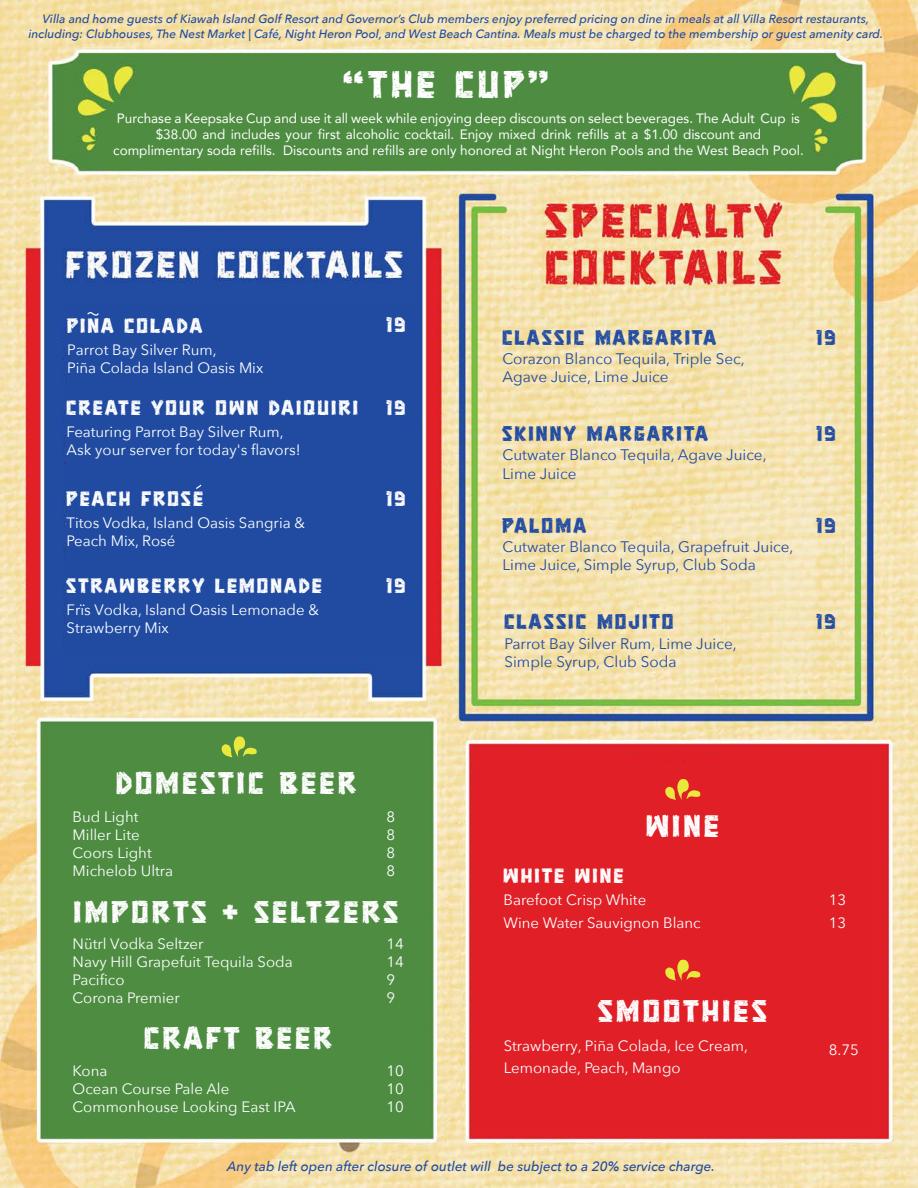
<style>
.page{position:relative;width:918px;height:1188px;background:#fff}
.page>*{position:absolute;margin:0;border:0;box-sizing:border-box;transform-origin:0 0}
.t1{font:39.15px "BEACHCLUB Grunge";letter-spacing:.1em;color:#fff}
.t2{font:31.8px "BEACHCLUB Grunge";letter-spacing:.1em;color:#fff}
.t3{font:21.45px "BEACHCLUB Grunge";letter-spacing:.1em;color:#214ba1}
.t4{font:21.15px "BEACHCLUB Grunge";letter-spacing:.1em;color:#fff}
.t5{font:15.3px/18.3px "Avenir Next";color:#214ba1}
.t6{font:15px/18px "Avenir Next";color:#fcffff}
.t7{font:13.5px/16.2px "Avenir";color:#fff;text-align:center}
.t8{font:italic 500 13.5px "Avenir Next";color:#214ba1}
.t9{font:italic 500 12px/14.4px "Avenir Next";color:#214ba1;text-align:center}
</style>
<div class="page">
<img style="left:0;top:0;width:918px;height:1188px">
<div style="left:66px;top:303px;width:347px;height:353px;background:#214ba1"></div>
<div style="left:49px;top:730px;width:377px;height:394px;background:#4e8c41"></div>
<div style="left:480px;top:762px;width:390px;height:367px;background:#e11f27"></div>
<div style="left:136px;top:61px;width:647px;height:97px;background:#4e8c41"></div>
<svg style="left:87px;top:312px;width:12px;height:4px"></svg>
<svg style="left:196px;top:484px;width:6px;height:5px"></svg>
<svg style="left:221px;top:736px;width:36px;height:22px"></svg>
<svg style="left:665px;top:779px;width:36px;height:21px"></svg>
<svg style="left:665px;top:959px;width:36px;height:22px"></svg>
<p class="t9" style="left:28px;top:11px;width:856px">Villa and home guests of Kiawah Island Golf Resort and Governor’s Club members enjoy preferred pricing on dine in meals at all Villa Resort restaurants, including: Clubhouses, The Nest Market | Café, Night Heron Pool, and West Beach Cantina. Meals must be charged to the membership or guest amenity card.</p>
<h1 class="t1" style="left:343px;top:62px;width:207px">˜THE CUP"</h1>
<p class="t7" style="left:113px;top:110px;width:692px">Purchase a Keepsake Cup and use it all week while enjoying deep discounts on select beverages. The Adult Cup is $38.00 and includes your first alcoholic cocktail. Enjoy mixed drink refills at a $1.00 discount and complimentary soda refills. Discounts and refills are only honored at Night Heron Pools and the West Beach Pool.</p>
<h3 class="t4" style="left:67px;top:313px;width:137px">PINA COLADA</h3>
<h3 class="t4" style="left:386px;top:313px;width:21px">19</h3>
<p class="t6" style="left:67px;top:340px;width:198px">Parrot Bay Silver Rum,<br>Piña Colada Island Oasis Mix</p>
<h3 class="t4" style="left:66px;top:395px;width:293px">CREATE YOUR OWN DAIQUIRI</h3>
<h3 class="t4" style="left:386px;top:395px;width:21px">19</h3>
<p class="t6" style="left:67px;top:422px;width:236px">Featuring Parrot Bay Silver Rum,<br>Ask your server for today's flavors!</p>
<h3 class="t4" style="left:386px;top:487px;width:21px">19</h3>
<h3 class="t4" style="left:66px;top:487px;width:138px">PEACH FROSE</h3>
<p class="t6" style="left:67px;top:513px;width:240px">Titos Vodka, Island Oasis Sangria &amp;<br>Peach Mix, Rosé</p>
<h3 class="t4" style="left:66px;top:574px;width:257px">STRAWBERRY LEMONADE</h3>
<p class="t6" style="left:67px;top:600px;width:254px">Frïs Vodka, Island Oasis Lemonade &amp;<br>Strawberry Mix</p>
<h3 class="t4" style="left:386px;top:574px;width:21px">19</h3>
<h2 class="t2" style="left:116px;top:765px;width:242px">DOMESTIC BEER</h2>
<p class="t6" style="left:73px;top:807px;width:67px">Bud Light</p>
<p class="t6" style="left:387px;top:807px;width:10px">8</p>
<p class="t6" style="left:73px;top:825px;width:69px">Miller Lite</p>
<p class="t6" style="left:387px;top:825px;width:10px">8</p>
<p class="t6" style="left:73px;top:843px;width:81px">Coors Light</p>
<p class="t6" style="left:387px;top:843px;width:10px">8</p>
<p class="t6" style="left:73px;top:861px;width:102px">Michelob Ultra</p>
<p class="t6" style="left:387px;top:861px;width:10px">8</p>
<h2 class="t2" style="left:74px;top:894px;width:326px">IMPORTS + SELTZERS</h2>
<p class="t6" style="left:387px;top:935px;width:19px;text-align:justify">14<br>14<br>9</p>
<p class="t6" style="left:73px;top:935px;width:222px">Nütrl Vodka Seltzer<br>Navy Hill Grapefuit Tequila Soda<br>Pacifico<br>Corona Premier</p>
<p class="t6" style="left:387px;top:989px;width:10px">9</p>
<h2 class="t2" style="left:144px;top:1020px;width:189px">CRAFT BEER</h2>
<p class="t6" style="left:73px;top:1061px;width:36px">Kona</p>
<p class="t6" style="left:387px;top:1061px;width:19px">10</p>
<p class="t6" style="left:73px;top:1079px;width:158px">Ocean Course Pale Ale</p>
<p class="t6" style="left:387px;top:1079px;width:19px">10</p>
<p class="t6" style="left:73px;top:1097px;width:225px">Commonhouse Looking East IPA</p>
<p class="t6" style="left:387px;top:1097px;width:19px">10</p>
<h3 class="t3" style="left:502px;top:325px;width:215px">CLASSIC MARGARITA</h3>
<p class="t5" style="left:502px;top:349px;width:244px">Corazon Blanco Tequila, Triple Sec,<br>Agave Juice, Lime Juice</p>
<h3 class="t3" style="left:502px;top:421px;width:207px">SKINNY MARGARITA</h3>
<p class="t5" style="left:502px;top:445px;width:266px">Cutwater Blanco Tequila, Agave Juice,<br>Lime Juice</p>
<h3 class="t3" style="left:502px;top:513px;width:85px">PALOMA</h3>
<p class="t5" style="left:502px;top:537px;width:293px">Cutwater Blanco Tequila, Grapefruit Juice,<br>Lime Juice, Simple Syrup, Club Soda</p>
<h3 class="t3" style="left:504px;top:610px;width:171px">CLASSIC MOJITO</h3>
<p class="t5" style="left:504px;top:633px;width:234px">Parrot Bay Silver Rum, Lime Juice,<br>Simple Syrup, Club Soda</p>
<h3 class="t3" style="left:816px;top:325px;width:21px">19</h3>
<h3 class="t3" style="left:816px;top:421px;width:21px">19</h3>
<h3 class="t3" style="left:816px;top:513px;width:21px">19</h3>
<h3 class="t3" style="left:816px;top:610px;width:21px">19</h3>
<h2 class="t2" style="left:646px;top:808px;width:75px">WINE</h2>
<h3 class="t4" style="left:503px;top:864px;width:122px">WHITE WINE</h3>
<p class="t6" style="left:504px;top:891px;width:144px">Barefoot Crisp White</p>
<p class="t6" style="left:829px;top:891px;width:19px">13</p>
<p class="t6" style="left:504px;top:913px;width:199px">Wine Water Sauvignon Blanc</p>
<p class="t6" style="left:829px;top:913px;width:19px">13</p>
<h2 class="t2" style="left:598px;top:992px;width:170px">SMOOTHIES</h2>
<p class="t6" style="left:504px;top:1034px;width:246px;line-height:22.5px">Strawberry, Piña Colada, Ice Cream,<br>Lemonade, Peach, Mango</p>
<p class="t6" style="left:829px;top:1040px;width:31px">8.75</p>
<p class="t8" style="left:227px;top:1154px;width:489px">Any tab left open after closure of outlet will be subject to a 20% service charge.</p>
</div>
